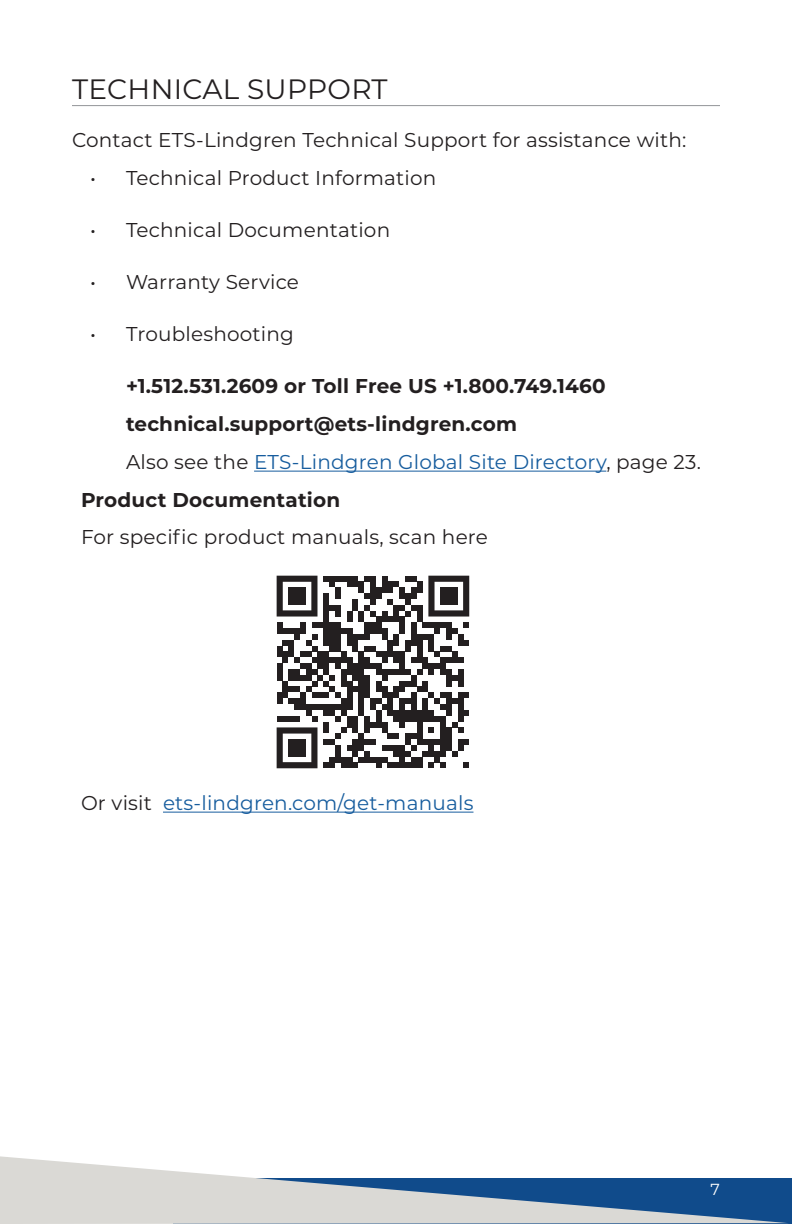
<style>
.page{position:relative;width:792px;height:1224px;background:#fff}
.page>*{position:absolute;margin:0;border:0;box-sizing:border-box;transform-origin:0 0}
.Header_1{font:28px "Montserrat";letter-spacing:.01em;color:#231f20}
.Body_Text_1{font:20px "Montserrat";letter-spacing:.01em;color:#231f20}
.Body_Text_1-2{font:20px "Montserrat";letter-spacing:.01em;color:#175d9e}
.Body_Text_1-3{font:700 20px "Montserrat";letter-spacing:.01em;color:#231f20}
.Header_2{font:700 20px "Montserrat";letter-spacing:.01em;color:#231f20}
.t1{font:16px "Montserrat";color:#fff}
.s1{color:#231f20}
</style>
<div class="page">
<svg style="left:0;top:1156px;width:789px;height:68px;fill:#dad9d5"></svg>
<hr style="left:72px;top:105px;width:648px;height:1px;background:#939598">
<hr style="left:254px;top:471px;width:352px;height:1px;background:#175d9e">
<hr style="left:163px;top:812px;width:310px;height:1px;background:#175d9e">
<svg style="left:277px;top:576px;width:192px;height:192px"></svg>
<div style="left:288px;top:587px;width:18px;height:18px;background:#231f20"></div>
<div style="left:440px;top:587px;width:18px;height:18px;background:#231f20"></div>
<div style="left:288px;top:739px;width:18px;height:18px;background:#231f20"></div>
<p class="Header_1" style="left:72px;top:70px;width:317px">TECHNICAL SUPPORT</p>
<p class="Body_Text_1" style="left:72px;top:126px;width:616px">Contact ETS-Lindgren Technical Support for assistance with:</p>
<p class="Body_Text_1" style="left:90px;top:164px;width:348px">• Technical Product Information</p>
<p class="Body_Text_1" style="left:90px;top:216px;width:302px">• Technical Documentation</p>
<p class="Body_Text_1" style="left:90px;top:268px;width:211px">• Warranty Service</p>
<p class="Body_Text_1" style="left:90px;top:320px;width:206px">• Troubleshooting</p>
<p class="Body_Text_1-3" style="left:126px;top:372px;width:481px">+1.512.531.2609 or Toll Free US +1.800.749.1460</p>
<p class="Body_Text_1-3" style="left:126px;top:410px;width:393px">technical.support@ets-lindgren.com</p>
<p class="Body_Text_1-2" style="left:126px;top:448px;width:576px"><span class="s1">Also see the</span> ETS-Lindgren Global Site Directory<span class="s1">, page 23.</span></p>
<p class="Header_2" style="left:81px;top:486px;width:261px">Product Documentation</p>
<p class="Body_Text_1" style="left:81px;top:523px;width:409px">For specific product manuals, scan here</p>
<p class="Body_Text_1-2" style="left:81px;top:789px;width:394px"><span class="s1">Or visit</span> ets-lindgren.com/get-manuals</p>
<p class="t1" style="left:711px;top:1179px;width:11px">7</p>
</div>
